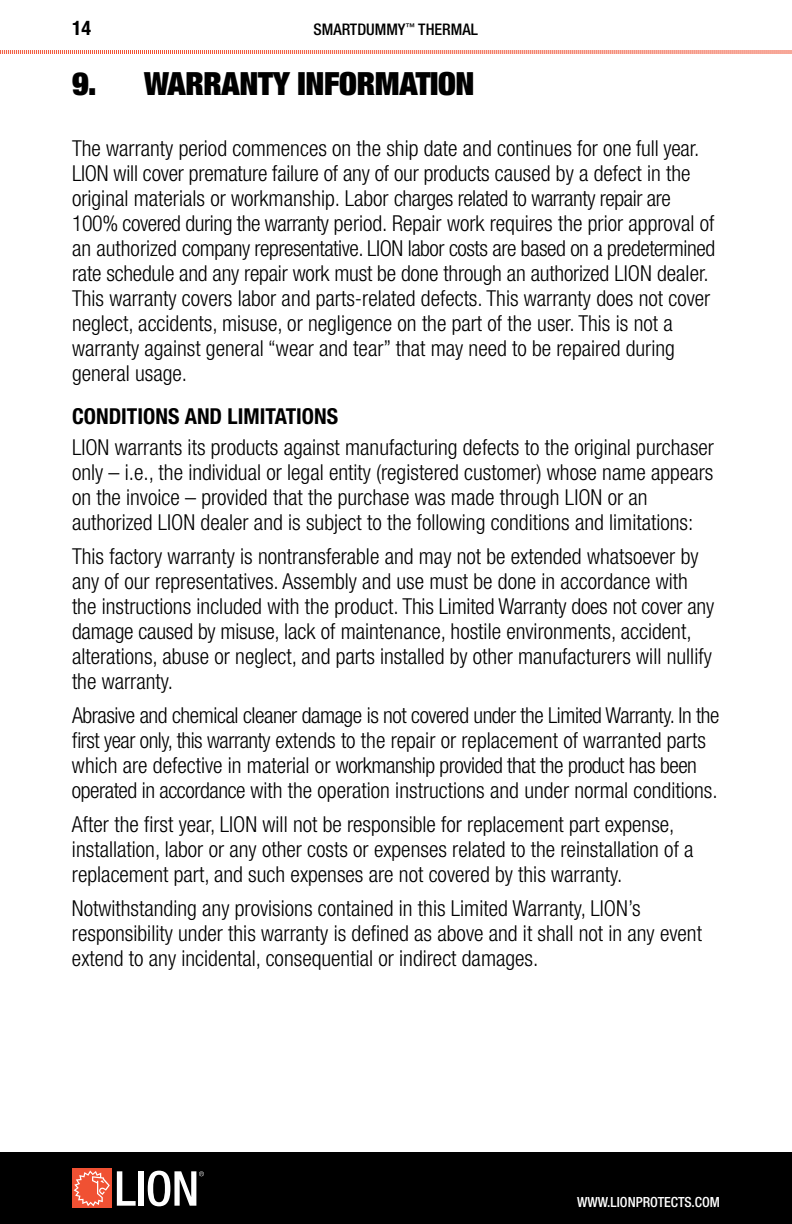
<style>
.page{position:relative;width:792px;height:1224px;background:#fff}
.page>*{position:absolute;margin:0;border:0;box-sizing:border-box;transform-origin:0 0}
.t1{font:900 condensed 32px "Helvetica Neue LT Std";letter-spacing:-.01em;color:#000}
.t2{font:300 condensed 22px/25px "Helvetica Neue LT Std";color:#000}
.t3{font:300 condensed 22px/25px "Helvetica Neue LT Std";letter-spacing:-.02em;color:#000}
.t4{font:700 condensed 22px "Helvetica Neue LT Std";color:#000}
.t5{font:700 condensed 20px "Helvetica Neue LT Std";color:#000}
.t6{font:500 condensed 16px "Helvetica Neue LT Std";color:#000}
.t7{font:500 condensed 14px "Helvetica Neue LT Std";color:#fff}
</style>
<div class="page">
<div style="left:0;top:1152px;width:792px;height:72px;background:#000"></div>
<svg style="left:0;top:50px;width:792px;height:4px;background:#f7a798"></svg>
<svg style="left:117px;top:1171px;width:19px;height:35px"></svg>
<div style="left:138px;top:1171px;width:6px;height:35px;background:#fff"></div>
<div style="left:72px;top:1169px;width:40px;height:39px;background:#f05133"></div>
<svg style="left:74px;top:1171px;width:36px;height:35px"></svg>
<svg style="left:148px;top:1171px;width:56px;height:35px"></svg>
<p class="t5" style="left:72px;top:16px;width:21px">14</p>
<p class="t6" style="left:314px;top:20px;width:166px">SMARTDUMMY<sup>™</sup> THERMAL</p>
<h1 class="t1" style="left:72px;top:63px;width:404px">9. WARRANTY INFORMATION</h1>
<p class="t2" style="left:72px;top:135px;width:645px">The warranty period commences on the ship date and continues for one full year.<br>LION will cover premature failure of any of our products caused by a defect in the original materials or workmanship. Labor charges related to warranty repair are 100% covered during the warranty period. Repair work requires the prior approval of an authorized company representative. LION labor costs are based on a predetermined rate schedule and any repair work must be done through an authorized LION dealer.<br>This warranty covers labor and parts-related defects. This warranty does not cover neglect, accidents, misuse, or negligence on the part of the user. This is not a warranty against general “wear and tear” that may need to be repaired during general usage.</p>
<p class="t4" style="left:72px;top:403px;width:268px">CONDITIONS AND LIMITATIONS</p>
<p class="t2" style="left:72px;top:434px;width:644px">LION warrants its products against manufacturing defects to the original purchaser only – i.e., the individual or legal entity (registered customer) whose name appears on the invoice – provided that the purchase was made through LION or an authorized LION dealer and is subject to the following conditions and limitations:</p>
<p class="t2" style="left:72px;top:543px;width:644px">This factory warranty is nontransferable and may not be extended whatsoever by any of our representatives. Assembly and use must be done in accordance with the instructions included with the product. This Limited Warranty does not cover any damage caused by misuse, lack of maintenance, hostile environments, accident, alterations, abuse or neglect, and parts installed by other manufacturers will nullify the warranty.</p>
<p class="t3" style="left:72px;top:702px;width:649px">Abrasive and chemical cleaner damage is not covered under the Limited Warranty. In the first year only, this warranty extends to the repair or replacement of warranted parts which are defective in material or workmanship provided that the product has been operated in accordance with the operation instructions and under normal conditions.</p>
<p class="t2" style="left:72px;top:811px;width:623px">After the first year, LION will not be responsible for replacement part expense, installation, labor or any other costs or expenses related to the reinstallation of a replacement part, and such expenses are not covered by this warranty.</p>
<p class="t2" style="left:72px;top:895px;width:632px">Notwithstanding any provisions contained in this Limited Warranty, LION’s responsibility under this warranty is defined as above and it shall not in any event extend to any incidental, consequential or indirect damages.</p>
<p class="t7" style="left:577px;top:1193px;width:144px">WWW.LIONPROTECTS.COM</p>
</div>
